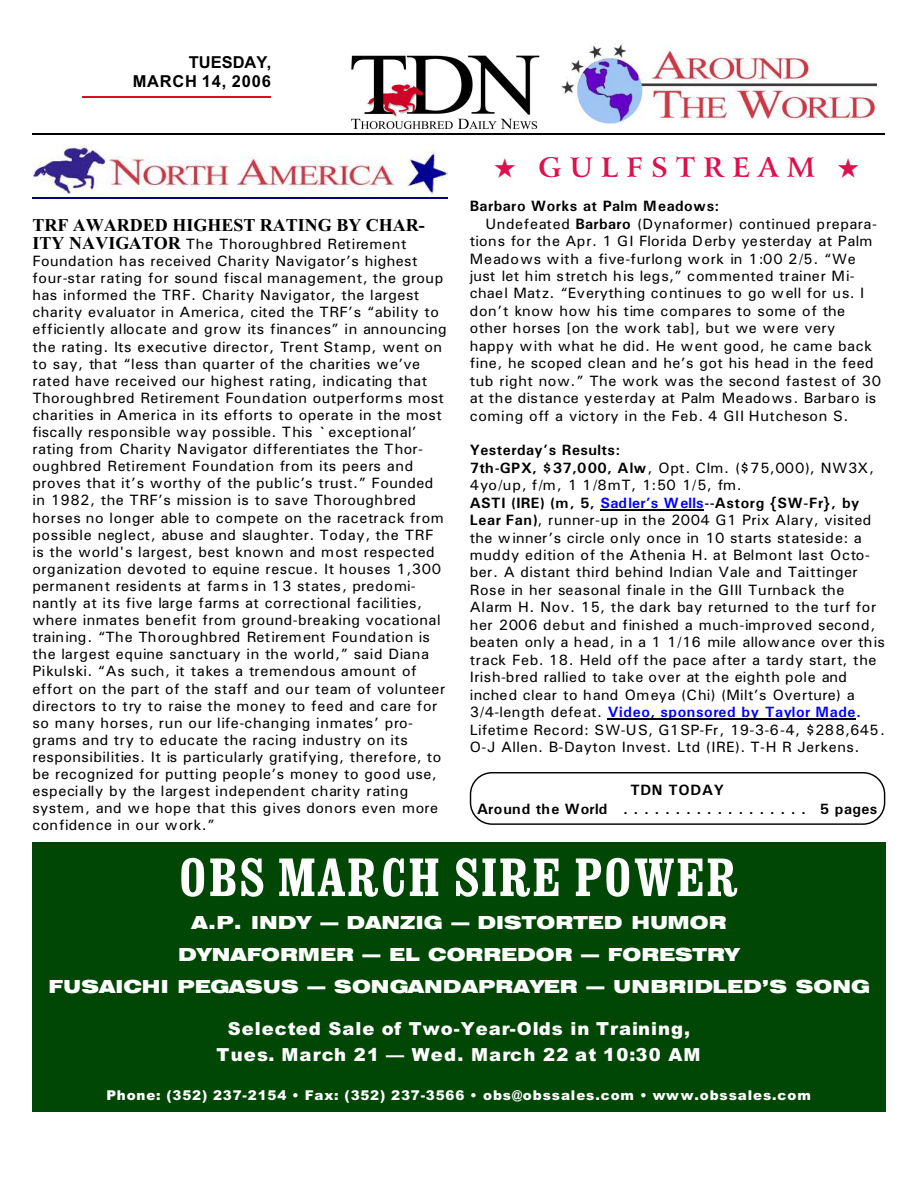
<style>
.page{position:relative;width:918px;height:1188px;background:#fff}
.page>*{position:absolute;margin:0;border:0;box-sizing:border-box;transform-origin:0 0}
.t1{font:54px "Clarendon Condensed";letter-spacing:.04em;color:#fff}
.t2{font:700 27px "Arrus BT";letter-spacing:.295em;color:#db124d}
.t3{font:18px/32.4px "Swis 721 Blk Ex BT";letter-spacing:.005em;color:#fff;text-align:center}
.t4{font:900 18px/26px "Arial";letter-spacing:.055em;color:#fff;text-align:center}
.t5{font:700 18px "Times New Roman";color:#000}
.t6{font:700 16.5px/19.8px "Arial";letter-spacing:.045em;color:#000;text-align:right}
.t7{font:15px/17.1px "Univers";letter-spacing:.03em;color:#000}
.t8{font:15px "Univers";letter-spacing:.01em;color:#000}
.t9{font:700 15px/19.2px "Univers";letter-spacing:.03em;color:#000;text-align:center}
.t10{font:15px "Univers";letter-spacing:.06em;color:#000}
.t11{font:900 13.5px "Arial";letter-spacing:.065em;color:#fff}
.s1{font-family:"Times New Roman";font-weight:700;font-size:18px}
.s2{font-weight:700}
.s3{font-weight:700;color:#00f}
</style>
<div class="page">
<div style="left:32px;top:842px;width:853px;height:270px;background:#004705"></div>
<hr style="left:82px;top:96px;width:189px;height:2px;background:#d41226">
<img style="left:561px;top:44px;width:315px;height:79px">
<img style="left:351px;top:55px;width:189px;height:75px">
<hr style="left:32px;top:134px;width:853px;height:1px;background:#000">
<img style="left:32px;top:145px;width:416px;height:49px">
<hr style="left:32px;top:197px;width:416px;height:1px;background:#000080">
<hr style="left:600px;top:509px;width:104px;height:1px;background:#000">
<hr style="left:608px;top:719px;width:248px;height:1px;background:#000">
<div style="left:470px;top:772px;width:415px;height:53px;border:1px solid #000;border-radius:22px"></div>
<p class="t6" style="left:133px;top:53px;width:140px">TUESDAY,<br>MARCH 14, 2006</p>
<p class="t5" style="left:32px;top:218px;width:394px">TRF AWARDED HIGHEST RATING BY CHAR-</p>
<p class="t7" style="left:32px;top:237px;width:416px"><span class="s1">ITY NAVIGATOR</span> The Thoroughbred Retirement Foundation has received Charity Navigator’s highest four-star rating for sound fiscal management, the group has informed the TRF. Charity Navigator, the largest charity evaluator in America, cited the TRF’s “ability to efficiently allocate and grow its finances” in announcing the rating. Its executive director, Trent Stamp, went on to say, that “less than quarter of the charities we’ve rated have received our highest rating, indicating that Thoroughbred Retirement Foundation outperforms most charities in America in its efforts to operate in the most fiscally responsible way possible. This `exceptional’ rating from Charity Navigator differentiates the Thor&shy;oughbred Retirement Foundation from its peers and proves that it’s worthy of the public’s trust.” Founded in 1982, the TRF’s mission is to save Thoroughbred horses no longer able to compete on the racetrack from possible neglect, abuse and slaughter. Today, the TRF is the world's largest, best known and most respected organization devoted to equine rescue. It houses 1,300 permanent residents at farms in 13 states, predomi&shy;nantly at its five large farms at correctional facilities, where inmates benefit from ground-breaking vocational training. “The Thoroughbred Retirement Foundation is the largest equine sanctuary in the world,” said Diana Pikulski. “As such, it takes a tremendous amount of effort on the part of the staff and our team of volunteer directors to try to raise the money to feed and care for so many horses, run our life-changing inmates’ pro&shy;grams and try to educate the racing industry on its responsibilities. It is particularly gratifying, therefore, to be recognized for putting people’s money to good use, especially by the largest independent charity rating system, and we hope that this gives donors even more confidence in our work.”</p>
<h2 class="t2" style="left:494px;top:156px;width:366px">★ GULFSTREAM ★</h2>
<p class="t9" style="left:470px;top:198px;width:251px">Barbaro Works at Palm Meadows:</p>
<p class="t7" style="left:485px;top:216px;width:393px">Undefeated <span class="s2">Barbaro</span> (Dynaformer) continued prepara-</p>
<p class="t8" style="left:470px;top:236px;width:404px">tions for the Apr. 1 GI Florida Derby yesterday at Palm</p>
<p class="t10" style="left:470px;top:253px;width:388px">Meadows with a five-furlong work in 1:00 2/5. “We</p>
<p class="t8" style="left:470px;top:271px;width:387px">just let him stretch his legs,” commented trainer Mi-</p>
<p class="t7" style="left:470px;top:286px;width:396px">chael Matz. “Everything continues to go well for us. I</p>
<p class="t7" style="left:470px;top:304px;width:377px">don’t know how his time compares to some of the</p>
<p class="t7" style="left:470px;top:321px;width:367px">other horses [on the work tab], but we were very</p>
<p class="t7" style="left:470px;top:338px;width:404px">happy with what he did. He went good, he came back</p>
<p class="t7" style="left:470px;top:356px;width:405px">fine, he scoped clean and he’s got his head in the feed</p>
<p class="t7" style="left:470px;top:373px;width:413px">tub right now.” The work was the second fastest of 30</p>
<p class="t8" style="left:470px;top:393px;width:408px">at the distance yesterday at Palm Meadows. Barbaro is</p>
<p class="t7" style="left:470px;top:408px;width:380px">coming off a victory in the Feb. 4 GII Hutcheson S.</p>
<p class="t7" style="left:470px;top:443px;width:417px"><span class="s2">Yesterday’s Results:<br>7th-GPX, $37,000, Alw</span>, Opt. Clm. ($75,000), NW3X, 4yo/up, f/m, 1 1/8mT, 1:50 1/5, fm.<br><span class="s2">ASTI (IRE) (m, 5,</span> <span class="s3">Sadler’s Wells</span><span class="s2">--Astorg {SW-Fr}, by Lear Fan)</span>, runner-up in the 2004 G1 Prix Alary, visited the winner’s circle only once in 10 starts stateside: a muddy edition of the Athenia H. at Belmont last Octo&shy;ber. A distant third behind Indian Vale and Taittinger Rose in her seasonal finale in the GIII Turnback the Alarm H. Nov. 15, the dark bay returned to the turf for her 2006 debut and finished a much-improved second, beaten only a head, in a 1 1/16 mile allowance over this track Feb. 18. Held off the pace after a tardy start, the Irish-bred rallied to take over at the eighth pole and inched clear to hand Omeya (Chi) (Milt’s Overture) a 3/4-length defeat. <span class="s3">Video, sponsored by Taylor Made.<br></span>Lifetime Record: SW-US, G1SP-Fr, 19-3-6-4, $288,645.<br>O-J Allen. B-Dayton Invest. Ltd (IRE). T-H R Jerkens.</p>
<p class="t9" style="left:477px;top:781px;width:402px">TDN TODAY<br>Around the World .................. 5 pages</p>
<h1 class="t1" style="left:179px;top:859px;width:560px">OBS MARCH SIRE POWER</h1>
<p class="t3" style="left:48px;top:908px;width:823px">A.P. INDY — DANZIG — DISTORTED HUMOR<br>DYNAFORMER — EL CORREDOR — FORESTRY<br>FUSAICHI PEGASUS — SONGANDAPRAYER — UNBRIDLED’S SONG</p>
<p class="t4" style="left:217px;top:1018px;width:486px">Selected Sale of Two-Year-Olds in Training,<br>Tues. March 21 — Wed. March 22 at 10:30 AM</p>
<p class="t11" style="left:106px;top:1090px;width:706px">Phone: (352) 237-2154 • Fax: (352) 237-3566 • obs@obssales.com • www.obssales.com</p>
</div>
